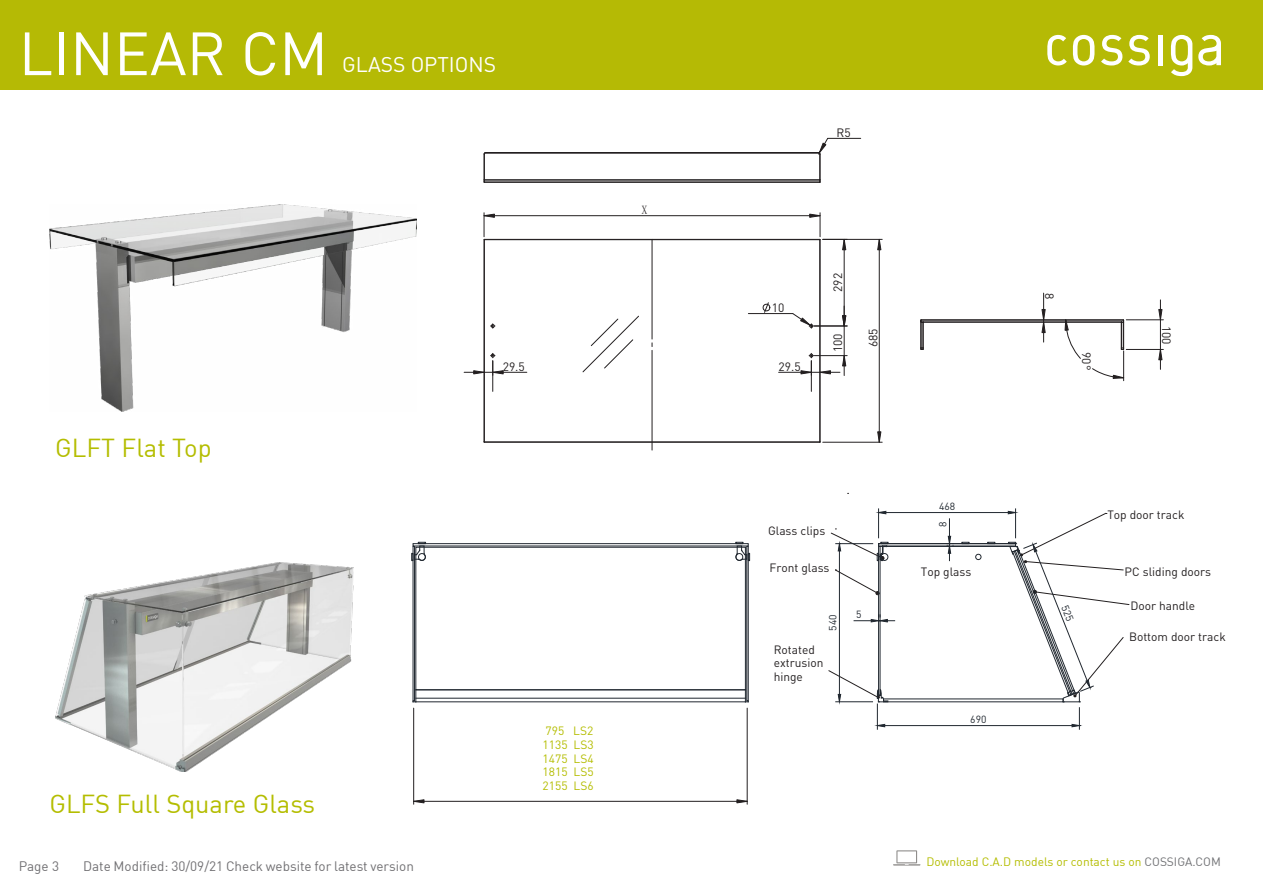
<style>
.page{position:relative;width:1263px;height:893px;background:#fff}
.page>*{position:absolute;margin:0;border:0;box-sizing:border-box;transform-origin:0 0}
.t1{font:60px "DIN";color:#fff}
.t2{font:25.5px "DIN";color:#b4bd00}
.t3{font:21px "DINOT";color:#fff}
.t4{font:13.5px "DIN";color:#717073}
.t5{font:12px/13.2px "DIN";color:#231f20}
.t6{font:12px/13.6px "DIN";color:#b4bd00;text-align:justify}
.t7{font:12px "DINOT";color:#b4bd00}
.t8{font:12px "Sim Sun";color:#231f20}
.t9{font:10.35px "DIN";color:#212830}
.s1{color:#717275}
</style>
<div class="page">
<svg style="left:893px;top:850px;width:27px;height:16px"></svg>
<div style="left:0;top:0;width:1263px;height:89px;background:#b5ba05"></div>
<svg style="left:1073px;top:35px;width:21px;height:31px"></svg>
<svg style="left:1101px;top:35px;width:21px;height:31px"></svg>
<svg style="left:1128px;top:35px;width:22px;height:31px"></svg>
<hr style="left:1158px;top:35px;width:4px;height:30px;background:#fff">
<svg style="left:1198px;top:35px;width:23px;height:31px"></svg>
<svg style="left:1171px;top:35px;width:21px;height:41px"></svg>
<svg style="left:1047px;top:35px;width:20px;height:30px"></svg>
<img style="left:49px;top:204px;width:367px;height:208px">
<hr style="left:484px;top:239px;width:336px;height:1px;background:#231f20">
<div style="left:484px;top:442px;width:336px;height:1px;border:1px solid #231f20"></div>
<hr style="left:484px;top:182px;width:336px;height:1px;background:#231f20">
<div style="left:485px;top:152px;width:334px;height:1px;border:1px solid #231f20"></div>
<hr style="left:484px;top:180px;width:336px;height:1px;background:#231f20">
<svg style="left:483px;top:152px;width:3px;height:31px"></svg>
<hr style="left:652px;top:239px;width:1px;height:100px;background:#231f20">
<hr style="left:652px;top:350px;width:1px;height:100px;background:#231f20">
<svg style="left:582px;top:315px;width:57px;height:58px"></svg>
<hr style="left:828px;top:138px;width:33px;height:1px;background:#231f20">
<svg style="left:818px;top:138px;width:10px;height:45px"></svg>
<hr style="left:1126px;top:349px;width:37px;height:1px;background:#231f20">
<hr style="left:1160px;top:320px;width:1px;height:49px;background:#231f20">
<hr style="left:1126px;top:320px;width:37px;height:1px;background:#231f20">
<hr style="left:1123px;top:351px;width:1px;height:30px;background:#231f20">
<svg style="left:1158px;top:350px;width:4px;height:10px"></svg>
<svg style="left:1158px;top:300px;width:4px;height:20px"></svg>
<svg style="left:920px;top:293px;width:204px;height:66px"></svg>
<svg style="left:1092px;top:368px;width:32px;height:11px"></svg>
<svg style="left:762px;top:302px;width:8px;height:11px"></svg>
<hr style="left:484px;top:215px;width:336px;height:1px;background:#231f20">
<hr style="left:748px;top:313px;width:45px;height:1px;background:#231f20">
<hr style="left:493px;top:372px;width:34px;height:1px;background:#231f20">
<hr style="left:879px;top:239px;width:1px;height:203px;background:#231f20">
<hr style="left:823px;top:442px;width:59px;height:1px;background:#231f20">
<hr style="left:823px;top:239px;width:59px;height:1px;background:#231f20">
<hr style="left:779px;top:372px;width:32px;height:1px;background:#231f20">
<svg style="left:464px;top:213px;width:40px;height:230px"></svg>
<svg style="left:877px;top:431px;width:4px;height:12px"></svg>
<svg style="left:877px;top:239px;width:4px;height:11px"></svg>
<svg style="left:792px;top:213px;width:55px;height:230px"></svg>
<img style="left:55px;top:562px;width:298px;height:209px">
<hr style="left:413px;top:708px;width:1px;height:96px;background:#231f20">
<hr style="left:747px;top:708px;width:1px;height:96px;background:#231f20">
<hr style="left:414px;top:801px;width:333px;height:1px;background:#231f20">
<svg style="left:413px;top:799px;width:11px;height:4px"></svg>
<svg style="left:737px;top:799px;width:10px;height:4px"></svg>
<div style="left:746px;top:546px;width:2px;height:155px;border:1px solid #212830"></div>
<hr style="left:416px;top:702px;width:329px;height:1px;background:#212830">
<div style="left:413px;top:543px;width:335px;height:3px;border:1px solid #212830"></div>
<div style="left:413px;top:546px;width:2px;height:155px;border:1px solid #212830"></div>
<svg style="left:735px;top:542px;width:15px;height:19px"></svg>
<svg style="left:411px;top:542px;width:15px;height:19px"></svg>
<div style="left:416px;top:547px;width:330px;height:143px;border:1px solid #212830"></div>
<hr style="left:416px;top:698px;width:329px;height:1px;background:#212830">
<svg style="left:745px;top:690px;width:4px;height:13px"></svg>
<hr style="left:416px;top:689px;width:329px;height:1px;background:#212830">
<svg style="left:413px;top:690px;width:4px;height:13px"></svg>
<svg style="left:828px;top:509px;width:301px;height:220px"></svg>
<h1 class="t1" style="left:19px;top:16px;width:311px">LINEAR CM</h1>
<h3 class="t3" style="left:342px;top:52px;width:155px">GLASS OPTIONS</h3>
<h2 class="t2" style="left:55px;top:432px;width:158px">GLFT Flat Top</h2>
<p class="t5" style="left:503px;top:359px;width:24px">29.5</p>
<p class="t8" style="left:641px;top:204px;width:8px">X</p>
<h2 class="t2" style="left:49px;top:788px;width:267px">GLFS Full Square Glass</h2>
<p class="t4" style="left:19px;top:857px;width:42px">Page 3</p>
<p class="t4" style="left:83px;top:857px;width:332px">Date Modified: 30/09/21 Check website for latest version</p>
<p class="t7" style="left:546px;top:723px;width:49px">795 LS2</p>
<p class="t6" style="left:543px;top:737px;width:53px">1135 LS3<br>1475 LS4<br>1815 LS5<br>2155 LS6</p>
<p class="t5" style="left:836px;top:125px;width:16px">R5</p>
<p class="t5" style="left:772px;top:300px;width:14px">10</p>
<p class="t5" style="left:779px;top:359px;width:24px">29.5</p>
<p class="t5" style="left:831px;top:292px;width:20px;rotate:-90deg">292</p>
<p class="t5" style="left:831px;top:352px;width:20px;rotate:-90deg">100</p>
<p class="t5" style="left:866px;top:347px;width:20px;rotate:-90deg">685</p>
<p class="t9" style="left:939px;top:499px;width:18px">468</p>
<p class="t5" style="left:768px;top:523px;width:59px">Glass clips</p>
<p class="t9" style="left:936px;top:527px;width:7px;rotate:-90deg">8</p>
<p class="t5" style="left:769px;top:561px;width:62px">Front glass</p>
<p class="t5" style="left:921px;top:565px;width:52px">Top glass</p>
<p class="t9" style="left:826px;top:631px;width:18px;rotate:-90deg">540</p>
<p class="t9" style="left:856px;top:607px;width:7px">5</p>
<p class="t5" style="left:774px;top:642px;width:51px">Rotated extrusion</p>
<p class="t5" style="left:774px;top:670px;width:31px">hinge</p>
<p class="t9" style="left:970px;top:712px;width:18px">690</p>
<p class="t5" style="left:1057px;top:293px;width:8px;rotate:90deg">8</p>
<p class="t5" style="left:1093px;top:352px;width:20px;rotate:90deg">90°</p>
<p class="t5" style="left:1173px;top:326px;width:20px;rotate:90deg">100</p>
<p class="t5" style="left:1107px;top:508px;width:79px">Top door track</p>
<p class="t5" style="left:1125px;top:564px;width:88px">PC sliding doors</p>
<p class="t5" style="left:1130px;top:599px;width:66px">Door handle</p>
<p class="t5" style="left:1129px;top:630px;width:98px">Bottom door track</p>
<p class="t6" style="left:926px;top:854px;width:296px">Download C.A.D models or contact us on <span class="s1">COSSIGA.COM</span></p>
</div>
